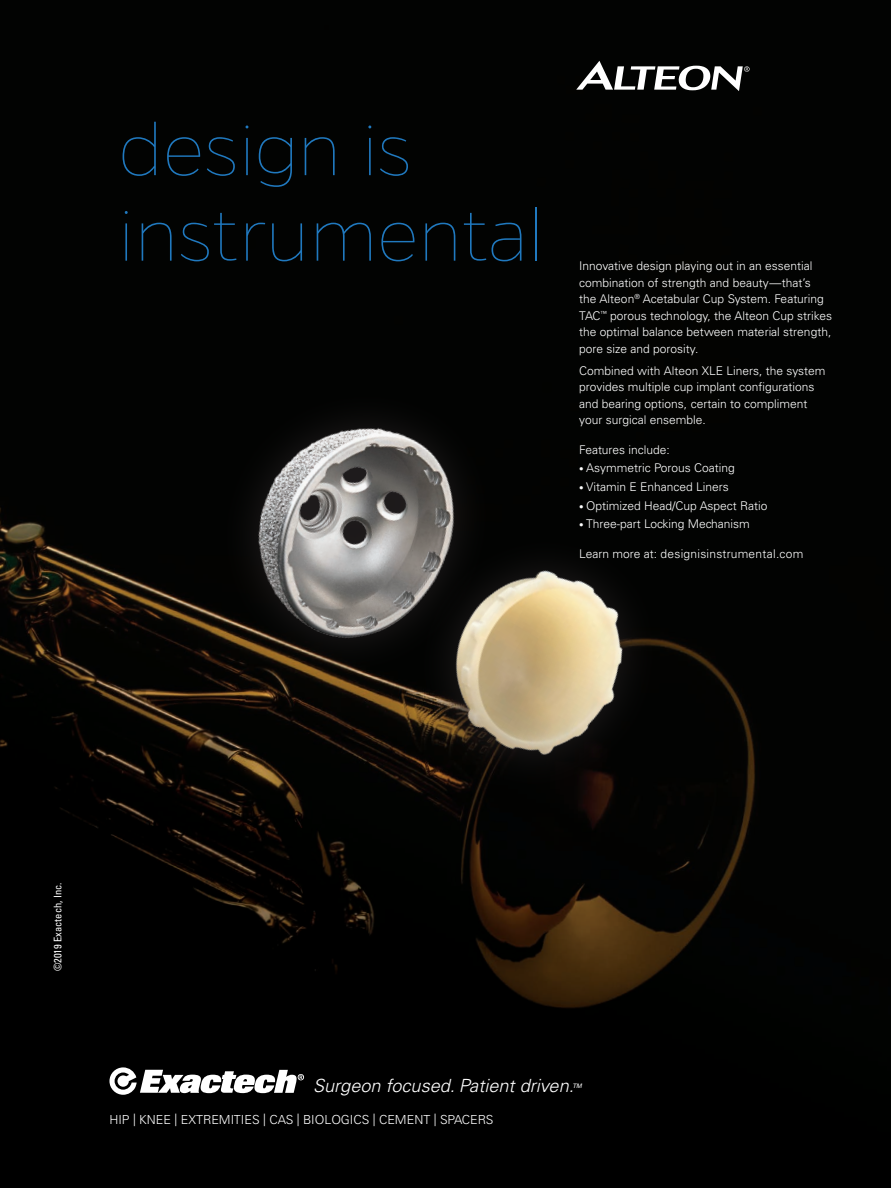
<style>
.page{position:relative;width:891px;height:1188px;background:#020302}
.page>*{position:absolute;margin:0;border:0;box-sizing:border-box;transform-origin:0 0}
.t1{font:100 81px/85.5px "Gentona";letter-spacing:-.005em;color:#2079bf}
.t2{font:italic 300 18.15px "Univers LT Std";color:#fff}
.t3{font:300 12.45px "Univers LT Std";color:#fff}
.t4{font:300 12px/16.5px "Univers";color:#fff}
.t5{font:300 12px "Univers";letter-spacing:.02em;color:#fff}
.t6{font:condensed 10.5px "Univers LT Std";color:#fff}
.t7{font:italic 6.15px "Univers LT Std";color:#fff}
.s1{font-size:9px}
</style>
<div class="page">
<svg style="left:109px;top:1067px;width:195px;height:28px"></svg>
<svg style="left:218px;top:388px;width:276px;height:290px;background:#140f08"></svg>
<img style="left:218px;top:390px;width:269px;height:277px">
<svg style="left:415px;top:532px;width:247px;height:262px;background:#120f0d"></svg>
<img style="left:404px;top:552px;width:271px;height:226px">
<svg style="left:576px;top:61px;width:174px;height:30px"></svg>
<p class="t1" style="left:118px;top:106px;width:427px">design is instrumental</p>
<p class="t4" style="left:579px;top:258px;width:254px">Innovative design playing out in an essential combination of strength and beauty—that’s<br>the Alteon<sup>®</sup> Acetabular Cup System. Featuring TAC<sup>™</sup> porous technology, the Alteon Cup strikes the optimal balance between material strength, pore size and porosity.</p>
<p class="t4" style="left:579px;top:362px;width:248px">Combined with Alteon XLE Liners, the system provides multiple cup implant configurations and bearing options, certain to compliment your surgical ensemble.</p>
<p class="t4" style="left:579px;top:441px;width:92px">Features include:</p>
<p class="t4" style="left:579px;top:460px;width:157px"><span class="s1">•</span> Asymmetric Porous Coating</p>
<p class="t4" style="left:579px;top:479px;width:151px"><span class="s1">•</span> Vitamin E Enhanced Liners</p>
<p class="t4" style="left:579px;top:497px;width:190px"><span class="s1">•</span> Optimized Head/Cup Aspect Ratio</p>
<p class="t4" style="left:579px;top:516px;width:172px"><span class="s1">•</span> Three-part Locking Mechanism</p>
<p class="t5" style="left:579px;top:546px;width:226px">Learn more at: designisinstrumental.com</p>
<p class="t6" style="left:51px;top:971px;width:90px;rotate:-90deg">©2019 Exactech, Inc.</p>
<p class="t2" style="left:313px;top:1075px;width:262px">Surgeon focused. Patient driven.</p>
<p class="t7" style="left:572px;top:1082px;width:11px">TM</p>
<p class="t3" style="left:109px;top:1112px;width:386px">HIP | KNEE | EXTREMITIES | CAS | BIOLOGICS | CEMENT | SPACERS</p>
</div>
